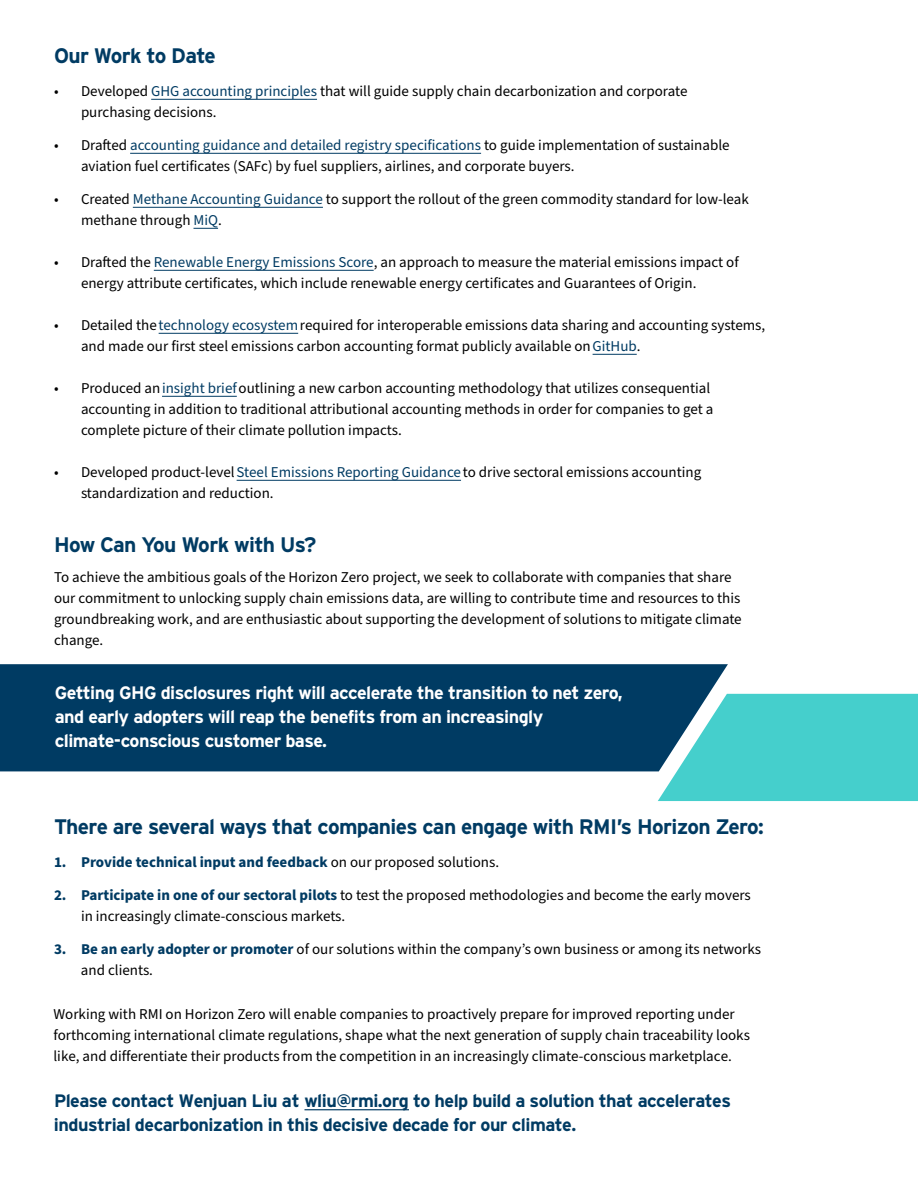
<style>
.page{position:relative;width:918px;height:1188px;background:#fff}
.page>*{position:absolute;margin:0;border:0;box-sizing:border-box;transform-origin:0 0}
.t1{font:700 21px "Interstate";letter-spacing:-.03em;color:#003b63}
.t2{font:700 18px/24px "Interstate";letter-spacing:-.03em;color:#fff}
.t3{font:700 18px/24.2px "Interstate";letter-spacing:-.03em;color:#003b63}
.t4{font:15px/21px "Source Sans Pro";color:#000}
.t5{font:700 15px "Source Sans Pro";color:#003b63}
.s1{color:#003b63}
.s2{font-weight:400;color:#000}
.s3{font-weight:700;color:#003b63}
</style>
<div class="page">
<hr style="left:151px;top:99px;width:166px;height:1px;background:#003b63">
<hr style="left:130px;top:153px;width:351px;height:1px;background:#003b63">
<hr style="left:133px;top:207px;width:190px;height:1px;background:#003b63">
<svg style="left:194px;top:228px;width:24px;height:1px"></svg>
<hr style="left:154px;top:270px;width:220px;height:1px;background:#003b63">
<hr style="left:159px;top:333px;width:139px;height:1px;background:#003b63">
<hr style="left:593px;top:354px;width:44px;height:1px;background:#003b63">
<hr style="left:162px;top:396px;width:75px;height:1px;background:#003b63">
<hr style="left:237px;top:480px;width:224px;height:1px;background:#003b63">
<div style="left:0;top:664px;width:728px;height:107px;background:#003b63"></div>
<svg style="left:658px;top:694px;width:260px;height:107px;background:#4bc7c7"></svg>
<hr style="left:305px;top:1109px;width:104px;height:1px;background:#003b63">
<h1 class="t1" style="left:54px;top:44px;width:163px">Our Work to Date</h1>
<p class="t4" style="left:81px;top:81px;width:608px;text-indent:-27px">• Developed <span class="s1">GHG accounting principles</span> that will guide supply chain decarbonization and corporate purchasing decisions.</p>
<p class="t4" style="left:81px;top:135px;width:650px;text-indent:-27px">• Drafted <span class="s1">accounting guidance and detailed registry specifications</span> to guide implementation of sustainable aviation fuel certificates (SAFc) by fuel suppliers, airlines, and corporate buyers.</p>
<p class="t4" style="left:81px;top:189px;width:669px;text-indent:-27px">• Created <span class="s1">Methane Accounting Guidance</span> to support the rollout of the green commodity standard for low-leak methane through <span class="s1">MiQ</span>.</p>
<p class="t4" style="left:81px;top:252px;width:659px;text-indent:-27px">• Drafted the <span class="s1">Renewable Energy Emissions Score</span>, an approach to measure the material emissions impact of energy attribute certificates, which include renewable energy certificates and Guarantees of Origin.</p>
<p class="t4" style="left:81px;top:315px;width:686px;text-indent:-27px">• Detailed the <span class="s1">technology ecosystem</span> required for interoperable emissions data sharing and accounting systems, and made our first steel emissions carbon accounting format publicly available on <span class="s1">GitHub</span>.</p>
<p class="t4" style="left:81px;top:378px;width:634px;text-indent:-27px">• Produced an <span class="s1">insight brief</span> outlining a new carbon accounting methodology that utilizes consequential accounting in addition to traditional attributional accounting methods in order for companies to get a complete picture of their climate pollution impacts.</p>
<p class="t4" style="left:81px;top:462px;width:622px;text-indent:-27px">• Developed product-level <span class="s1">Steel Emissions Reporting Guidance</span> to drive sectoral emissions accounting standardization and reduction.</p>
<h1 class="t1" style="left:54px;top:533px;width:264px">How Can You Work with Us?</h1>
<p class="t4" style="left:54px;top:567px;width:689px">To achieve the ambitious goals of the Horizon Zero project, we seek to collaborate with companies that share our commitment to unlocking supply chain emissions data, are willing to contribute time and resources to this groundbreaking work, and are enthusiastic about supporting the development of solutions to mitigate climate change.</p>
<p class="t2" style="left:55px;top:681px;width:569px">Getting GHG disclosures right will accelerate the transition to net zero, and early adopters will reap the benefits from an increasingly climate-conscious customer base.</p>
<h1 class="t1" style="left:54px;top:815px;width:712px">There are several ways that companies can engage with RMI’s Horizon Zero:</h1>
<p class="t5" style="left:54px;top:852px;width:447px">1. Provide technical input and feedback <span class="s2">on our proposed solutions.</span></p>
<p class="t4" style="left:81px;top:885px;width:671px;text-indent:-27px"><span class="s3">2. Participate in one of our sectoral pilots</span> to test the proposed methodologies and become the early movers in increasingly climate-conscious markets.</p>
<p class="t4" style="left:81px;top:939px;width:682px;text-indent:-27px"><span class="s3">3. Be an early adopter or promoter</span> of our solutions within the company’s own business or among its networks and clients.</p>
<p class="t4" style="left:53px;top:1004px;width:698px">Working with RMI on Horizon Zero will enable companies to proactively prepare for improved reporting under forthcoming international climate regulations, shape what the next generation of supply chain traceability looks like, and differentiate their products from the competition in an increasingly climate-conscious marketplace.</p>
<p class="t3" style="left:54px;top:1088px;width:679px">Please contact Wenjuan Liu at wliu@rmi.org to help build a solution that accelerates industrial decarbonization in this decisive decade for our climate.</p>
</div>
